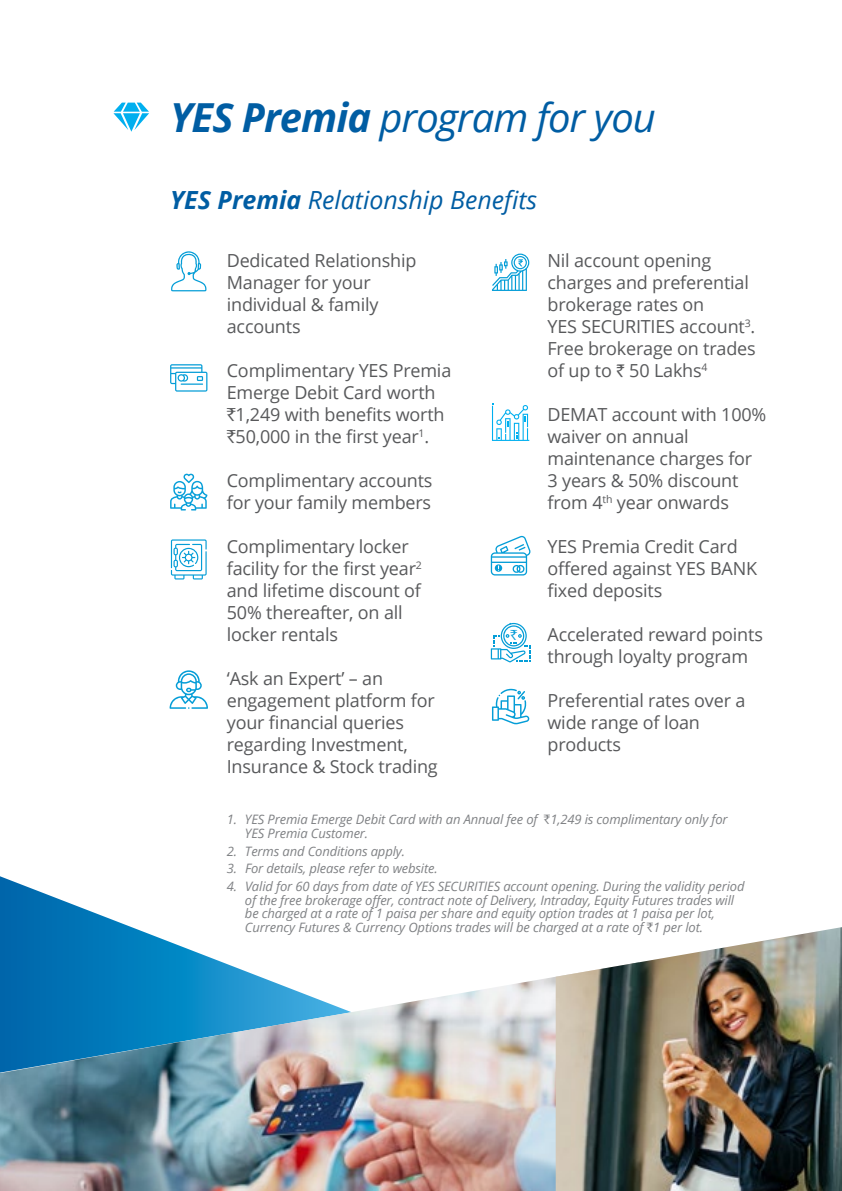
<style>
.page{position:relative;width:842px;height:1191px;background:#fff}
.page>*{position:absolute;margin:0;border:0;box-sizing:border-box;transform-origin:0 0}
.t1{font:italic 40px "Open Sans";letter-spacing:-.025em;color:#005da3}
.t2{font:italic 25px "Open Sans";color:#005da3}
.t3{font:18px/22px "Open Sans";letter-spacing:-.01em;color:#58595b}
.t4{font:14px "Rupee Foradian";color:#049dd7}
.t5{font:italic 13px/13.6px "Open Sans";letter-spacing:-.01em;color:#808285}
.s1{font-weight:700}
.s2{font-family:"Rupee Foradian"}
.s3{font-family:"Rupee"}
.s4{font-family:"Rupee Foradian";font-style:normal}
</style>
<div class="page">
<svg style="left:0;top:876px;width:222px;height:86px"></svg>
<img style="left:0;top:962px;width:556px;height:229px">
<img style="left:556px;top:927px;width:286px;height:264px">
<svg style="left:113px;top:103px;width:36px;height:29px"></svg>
<svg style="left:170px;top:364px;width:37px;height:27px"></svg>
<svg style="left:171px;top:251px;width:35px;height:40px"></svg>
<svg style="left:171px;top:539px;width:36px;height:40px"></svg>
<svg style="left:170px;top:473px;width:37px;height:37px"></svg>
<svg style="left:170px;top:670px;width:38px;height:39px"></svg>
<svg style="left:491px;top:535px;width:40px;height:40px"></svg>
<svg style="left:491px;top:623px;width:39px;height:39px"></svg>
<svg style="left:492px;top:689px;width:38px;height:35px"></svg>
<svg style="left:492px;top:254px;width:37px;height:37px"></svg>
<svg style="left:492px;top:403px;width:37px;height:38px"></svg>
<h1 class="t1" style="left:170px;top:90px;width:487px"><span class="s1">YES Premia</span> program for you</h1>
<h2 class="t2" style="left:170px;top:183px;width:369px"><span class="s1">YES Premia</span> Relationship Benefits</h2>
<p class="t3" style="left:227px;top:249px;width:191px">Dedicated Relationship<br>Manager for your individual &amp; family accounts</p>
<p class="t3" style="left:227px;top:359px;width:226px">Complimentary YES Premia<br>Emerge Debit Card worth <span class="s2">`</span>1,249 with benefits worth <span class="s2">`</span>50,000 in the first year<sup>1</sup>.</p>
<p class="t3" style="left:227px;top:469px;width:207px">Complimentary accounts for your family members</p>
<p class="t3" style="left:227px;top:535px;width:197px">Complimentary locker facility for the first year<sup>2 </sup>and lifetime discount of<br>50% thereafter, on all locker rentals</p>
<p class="t3" style="left:227px;top:667px;width:212px">‘Ask an Expert’ – an engagement platform for your financial queries regarding Investment,<br>Insurance &amp; Stock trading</p>
<p class="t4" style="left:511px;top:626px;width:8px">`</p>
<p class="t3" style="left:547px;top:249px;width:210px">Nil account opening charges and preferential brokerage rates on<br>YES SECURITIES account<sup>3</sup>.<br>Free brokerage on trades of up to <span class="s3">`</span> 50 Lakhs<sup>4</sup></p>
<p class="t3" style="left:547px;top:403px;width:220px">DEMAT account with 100% waiver on annual maintenance charges for<br>3 years &amp; 50% discount from 4<sup>th</sup> year onwards</p>
<p class="t3" style="left:547px;top:535px;width:211px">YES Premia Credit Card offered against YES BANK fixed deposits</p>
<p class="t3" style="left:547px;top:623px;width:217px">Accelerated reward points through loyalty program</p>
<p class="t3" style="left:547px;top:689px;width:199px">Preferential rates over a wide range of loan products</p>
<p class="t5" style="left:245px;top:812px;width:484px;text-indent:-18px">1. YES Premia Emerge Debit Card with an Annual fee of <span class="s4">`</span>1,249 is complimentary only for<br>YES Premia Customer.</p>
<p class="t5" style="left:227px;top:843px;width:180px">2. Terms and Conditions apply.</p>
<p class="t5" style="left:227px;top:861px;width:212px">3. For details, please refer to website.</p>
<p class="t5" style="left:245px;top:879px;width:501px;text-indent:-18px">4. Valid for 60 days from date of YES SECURITIES account opening. During the validity period of the free brokerage offer, contract note of Delivery, Intraday, Equity Futures trades will be charged at a rate of 1 paisa per share and equity option trades at 1 paisa per lot, Currency Futures &amp; Currency Options trades will be charged at a rate of <span class="s4">`</span>1 per lot.</p>
</div>
